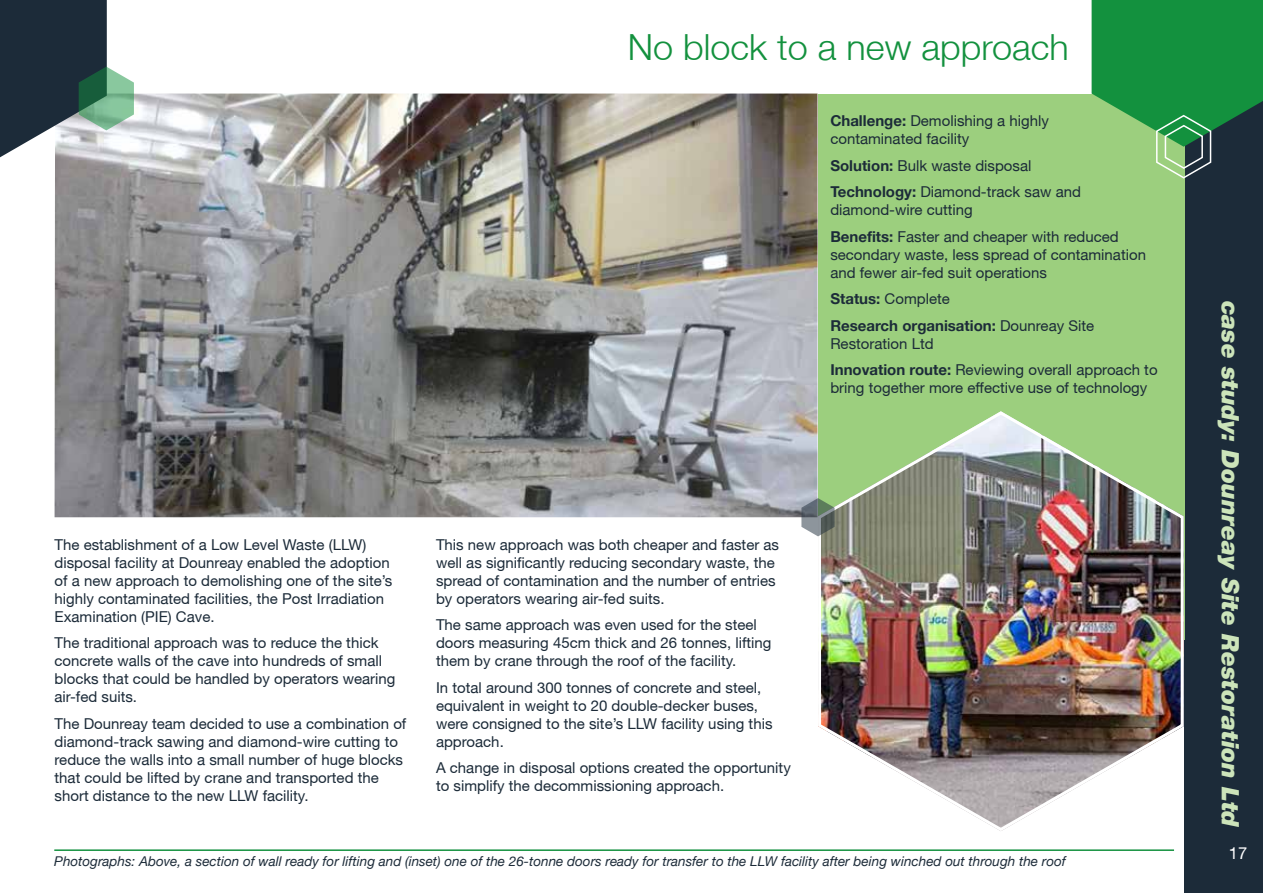
<style>
.page{position:relative;width:1263px;height:893px;background:#fff}
.page>*{position:absolute;margin:0;border:0;box-sizing:border-box;transform-origin:0 0}
.t1{font:300 36px "Helvetica Neue";color:#13913e}
.t2{font:italic 900 24px "Helvetica Neue";color:#cce4ba}
.t3{font:16.5px "Helvetica Neue";color:#fff}
.t4{font:15px/18px "Helvetica Neue";color:#1c2b39}
.t5{font:700 15px/26.5px "Helvetica Neue";color:#1c2b39}
.t6{font:italic 13.5px "Helvetica Neue";color:#1c2b39}
.s1{font-weight:700}
.s2{font-weight:400}
</style>
<div class="page">
<div style="left:1184px;top:0;width:79px;height:893px;background:#1c2b39"></div>
<div style="left:818px;top:94px;width:366px;height:545px;background:#9ccf7e"></div>
<img style="left:55px;top:94px;width:762px;height:423px">
<img style="left:816px;top:410px;width:369px;height:421px">
<svg style="left:801px;top:498px;width:34px;height:38px"></svg>
<svg style="left:1091px;top:0;width:172px;height:179px"></svg>
<svg style="left:0;top:0;width:134px;height:157px"></svg>
<hr style="left:54px;top:849px;width:1120px;height:2px;background:#13913e">
<h1 class="t1" style="left:628px;top:25px;width:442px">No block to a new approach</h1>
<p class="t4" style="left:830px;top:112px;width:220px"><span class="s1">Challenge:</span> Demolishing a highly contaminated facility</p>
<p class="t4" style="left:830px;top:152px;width:252px;line-height:26.5px"><span class="s1">Solution:</span> Bulk waste disposal<br><span class="s1">Technology:</span> Diamond-track saw and</p>
<p class="t4" style="left:830px;top:196px;width:290px;line-height:26.5px">diamond-wire cutting<br><span class="s1">Benefits:</span> Faster and cheaper with reduced</p>
<p class="t4" style="left:830px;top:245px;width:317px">secondary waste, less spread of contamination and fewer air-fed suit operations</p>
<p class="t5" style="left:830px;top:285px;width:265px">Status: <span class="s2">Complete<br></span>Research organisation: <span class="s2">Dounreay Site</span></p>
<p class="t4" style="left:830px;top:330px;width:329px;line-height:26.5px">Restoration Ltd<br><span class="s1">Innovation route:</span> Reviewing overall approach to</p>
<p class="t4" style="left:830px;top:379px;width:318px">bring together more effective use of technology</p>
<p class="t4" style="left:55px;top:535px;width:339px">The establishment of a Low Level Waste (LLW) disposal facility at Dounreay enabled the adoption of a new approach to demolishing one of the site’s highly contaminated facilities, the Post Irradiation Examination (PIE) Cave.</p>
<p class="t4" style="left:55px;top:634px;width:342px">The traditional approach was to reduce the thick concrete walls of the cave into hundreds of small blocks that could be handled by operators wearing air-fed suits.</p>
<p class="t4" style="left:55px;top:714px;width:353px">The Dounreay team decided to use a combination of diamond-track sawing and diamond-wire cutting to reduce the walls into a small number of huge blocks that could be lifted by crane and transported the short distance to the new LLW facility.</p>
<p class="t4" style="left:436px;top:535px;width:345px">This new approach was both cheaper and faster as well as significantly reducing secondary waste, the spread of contamination and the number of entries by operators wearing air-fed suits.</p>
<p class="t4" style="left:436px;top:616px;width:337px">The same approach was even used for the steel doors measuring 45cm thick and 26 tonnes, lifting them by crane through the roof of the facility.</p>
<p class="t4" style="left:436px;top:678px;width:338px">In total around 300 tonnes of concrete and steel, equivalent in weight to 20 double-decker buses, were consigned to the site’s LLW facility using this approach.</p>
<p class="t4" style="left:436px;top:759px;width:356px">A change in disposal options created the opportunity to simplify the decommissioning approach.</p>
<p class="t6" style="left:54px;top:853px;width:1013px">Photographs: Above, a section of wall ready for lifting and (inset) one of the 26-tonne doors ready for transfer to the LLW facility after being winched out through the roof</p>
<h2 class="t2" style="left:1245px;top:301px;width:528px;rotate:90deg">case study: Dounreay Site Restoration Ltd</h2>
<p class="t3" style="left:1229px;top:843px;width:20px">17</p>
</div>
